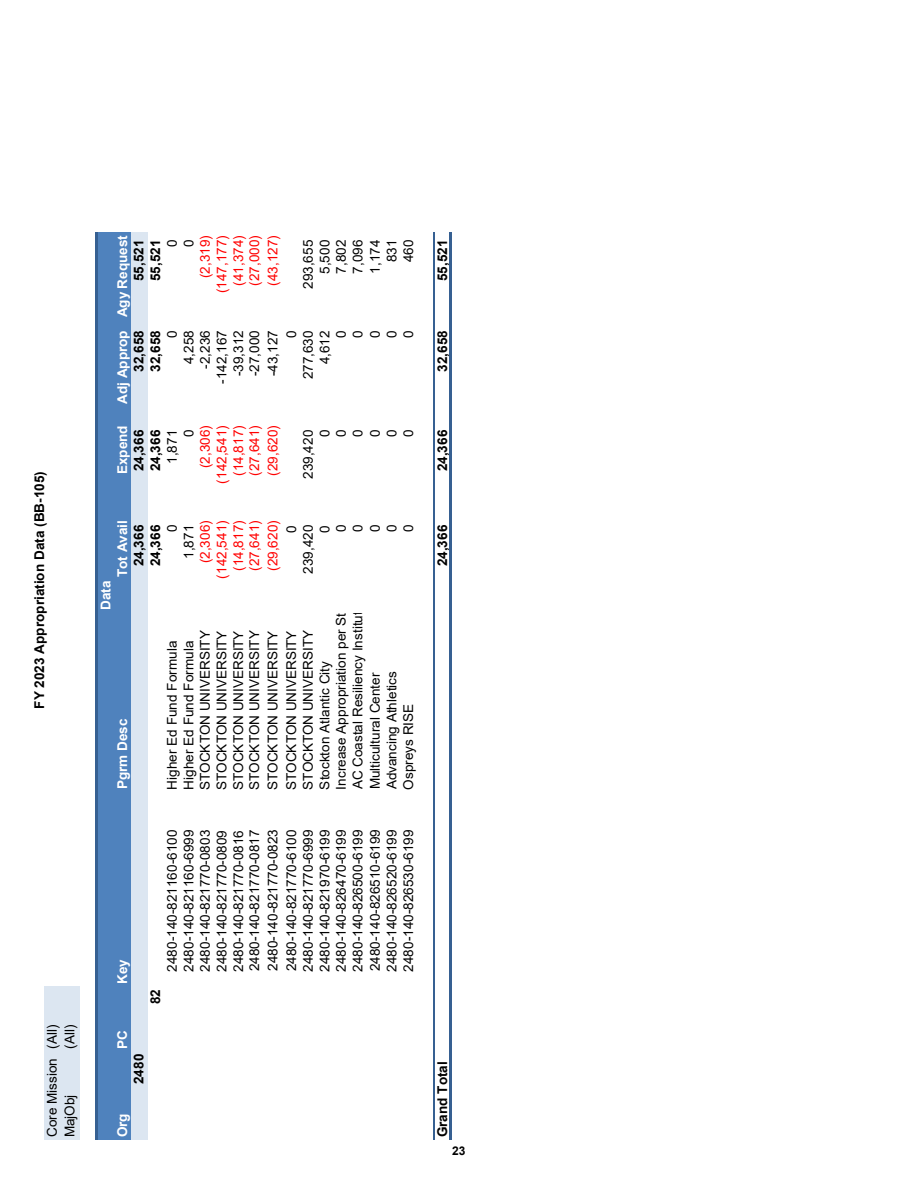
<style>
.page{position:relative;width:918px;height:1188px;background:#fff}
.page>*{position:absolute;margin:0;border:0;box-sizing:border-box;transform-origin:0 0}
.t1{font:13.5px/17.4px "Arial";color:#000}
.t2{font:13.5px "Arial";color:#f00}
.t3{font:700 13.5px "Arial";letter-spacing:.005em;color:#000}
.t4{font:700 13.5px "Arial";color:#fff}
.t5{font:700 12px "Arial";color:#000}
</style>
<div class="page">
<div style="left:44px;top:986px;width:35px;height:154px;background:#dce6f1"></div>
<div style="left:97px;top:233px;width:34px;height:907px;background:#4f82bd"></div>
<div style="left:131px;top:233px;width:16px;height:907px;background:#dce6f1"></div>
<hr style="left:95px;top:233px;width:3px;height:907px;background:#366092">
<hr style="left:434px;top:233px;width:1px;height:907px;background:#366092">
<hr style="left:449px;top:233px;width:3px;height:907px;background:#366092">
<p class="t3" style="left:30px;top:709px;width:239px;rotate:-90deg">FY 2023 Appropriation Data (BB-105)</p>
<p class="t1" style="left:43px;top:1137px;width:114px;rotate:-90deg">Core Mission (All)<br>MajObj</p>
<p class="t1" style="left:61px;top:1049px;width:26px;rotate:-90deg">(All)</p>
<p class="t4" style="left:115px;top:404px;width:170px;rotate:-90deg">Adj Approp Agy Request</p>
<p class="t2" style="left:247px;top:286px;width:52px;rotate:-90deg">(27,000)</p>
<p class="t2" style="left:265px;top:286px;width:52px;rotate:-90deg">(43,127)</p>
<p class="t2" style="left:198px;top:278px;width:45px;rotate:-90deg">(2,319)</p>
<p class="t2" style="left:214px;top:293px;width:60px;rotate:-90deg">(147,177)</p>
<p class="t2" style="left:231px;top:286px;width:52px;rotate:-90deg">(41,374)</p>
<p class="t1" style="left:349px;top:274px;width:35px;rotate:-90deg">7,096</p>
<p class="t1" style="left:400px;top:262px;width:24px;rotate:-90deg">460</p>
<p class="t1" style="left:367px;top:274px;width:35px;rotate:-90deg">1,174</p>
<p class="t1" style="left:163px;top:247px;width:9px;rotate:-90deg">0</p>
<p class="t1" style="left:180px;top:247px;width:9px;rotate:-90deg">0</p>
<p class="t1" style="left:299px;top:289px;width:51px;rotate:-90deg">293,655</p>
<p class="t1" style="left:333px;top:274px;width:35px;rotate:-90deg">7,802</p>
<p class="t1" style="left:316px;top:274px;width:35px;rotate:-90deg">5,500</p>
<p class="t3" style="left:131px;top:281px;width:43px;rotate:-90deg">55,521</p>
<p class="t3" style="left:148px;top:281px;width:43px;rotate:-90deg">55,521</p>
<p class="t1" style="left:383px;top:262px;width:24px;rotate:-90deg">831</p>
<p class="t1" style="left:264px;top:376px;width:48px;rotate:-90deg">-43,127</p>
<p class="t3" style="left:131px;top:372px;width:43px;rotate:-90deg">32,658</p>
<p class="t1" style="left:197px;top:369px;width:40px;rotate:-90deg">-2,236</p>
<p class="t1" style="left:213px;top:384px;width:55px;rotate:-90deg">-142,167</p>
<p class="t3" style="left:148px;top:372px;width:43px;rotate:-90deg">32,658</p>
<p class="t1" style="left:246px;top:376px;width:48px;rotate:-90deg">-27,000</p>
<p class="t1" style="left:333px;top:338px;width:9px;rotate:-90deg">0</p>
<p class="t1" style="left:349px;top:338px;width:9px;rotate:-90deg">0</p>
<p class="t1" style="left:400px;top:338px;width:9px;rotate:-90deg">0</p>
<p class="t1" style="left:180px;top:364px;width:35px;rotate:-90deg">4,258</p>
<p class="t1" style="left:367px;top:338px;width:9px;rotate:-90deg">0</p>
<p class="t1" style="left:383px;top:338px;width:9px;rotate:-90deg">0</p>
<p class="t1" style="left:163px;top:338px;width:9px;rotate:-90deg">0</p>
<p class="t1" style="left:230px;top:376px;width:48px;rotate:-90deg">-39,312</p>
<p class="t1" style="left:299px;top:379px;width:51px;rotate:-90deg">277,630</p>
<p class="t1" style="left:283px;top:338px;width:9px;rotate:-90deg">0</p>
<p class="t1" style="left:316px;top:364px;width:35px;rotate:-90deg">4,612</p>
<p class="t2" style="left:247px;top:476px;width:52px;rotate:-90deg">(27,641)</p>
<p class="t2" style="left:265px;top:476px;width:52px;rotate:-90deg">(29,620)</p>
<p class="t2" style="left:198px;top:468px;width:45px;rotate:-90deg">(2,306)</p>
<p class="t2" style="left:231px;top:476px;width:52px;rotate:-90deg">(14,817)</p>
<p class="t2" style="left:214px;top:484px;width:60px;rotate:-90deg">(142,541)</p>
<p class="t4" style="left:115px;top:474px;width:50px;rotate:-90deg">Expend</p>
<p class="t3" style="left:131px;top:471px;width:43px;rotate:-90deg">24,366</p>
<p class="t3" style="left:148px;top:471px;width:43px;rotate:-90deg">24,366</p>
<p class="t1" style="left:180px;top:437px;width:9px;rotate:-90deg">0</p>
<p class="t1" style="left:163px;top:464px;width:35px;rotate:-90deg">1,871</p>
<p class="t1" style="left:333px;top:437px;width:9px;rotate:-90deg">0</p>
<p class="t1" style="left:349px;top:437px;width:9px;rotate:-90deg">0</p>
<p class="t1" style="left:400px;top:437px;width:9px;rotate:-90deg">0</p>
<p class="t1" style="left:299px;top:479px;width:51px;rotate:-90deg">239,420</p>
<p class="t1" style="left:367px;top:437px;width:9px;rotate:-90deg">0</p>
<p class="t1" style="left:383px;top:437px;width:9px;rotate:-90deg">0</p>
<p class="t1" style="left:316px;top:437px;width:9px;rotate:-90deg">0</p>
<p class="t2" style="left:247px;top:571px;width:52px;rotate:-90deg">(27,641)</p>
<p class="t2" style="left:265px;top:571px;width:52px;rotate:-90deg">(29,620)</p>
<p class="t2" style="left:198px;top:563px;width:45px;rotate:-90deg">(2,306)</p>
<p class="t2" style="left:214px;top:579px;width:60px;rotate:-90deg">(142,541)</p>
<p class="t2" style="left:231px;top:571px;width:52px;rotate:-90deg">(14,817)</p>
<p class="t4" style="left:115px;top:577px;width:58px;rotate:-90deg">Tot Avail</p>
<p class="t3" style="left:131px;top:566px;width:43px;rotate:-90deg">24,366</p>
<p class="t3" style="left:148px;top:566px;width:43px;rotate:-90deg">24,366</p>
<p class="t1" style="left:299px;top:574px;width:51px;rotate:-90deg">239,420</p>
<p class="t1" style="left:333px;top:532px;width:9px;rotate:-90deg">0</p>
<p class="t1" style="left:349px;top:532px;width:9px;rotate:-90deg">0</p>
<p class="t1" style="left:400px;top:532px;width:9px;rotate:-90deg">0</p>
<p class="t1" style="left:163px;top:532px;width:9px;rotate:-90deg">0</p>
<p class="t1" style="left:367px;top:532px;width:9px;rotate:-90deg">0</p>
<p class="t1" style="left:383px;top:532px;width:9px;rotate:-90deg">0</p>
<p class="t1" style="left:316px;top:533px;width:9px;rotate:-90deg">0</p>
<p class="t1" style="left:283px;top:533px;width:9px;rotate:-90deg">0</p>
<p class="t1" style="left:180px;top:559px;width:35px;rotate:-90deg">1,871</p>
<p class="t4" style="left:98px;top:610px;width:31px;rotate:-90deg">Data</p>
<p class="t4" style="left:115px;top:789px;width:72px;rotate:-90deg">Pgrm Desc</p>
<p class="t1" style="left:246px;top:790px;width:161px;rotate:-90deg">STOCKTON UNIVERSITY</p>
<p class="t1" style="left:197px;top:790px;width:161px;rotate:-90deg">STOCKTON UNIVERSITY</p>
<p class="t1" style="left:213px;top:790px;width:161px;rotate:-90deg">STOCKTON UNIVERSITY</p>
<p class="t1" style="left:230px;top:790px;width:161px;rotate:-90deg">STOCKTON UNIVERSITY</p>
<p class="t1" style="left:180px;top:790px;width:150px;rotate:-90deg">Higher Ed Fund Formula</p>
<p class="t1" style="left:163px;top:790px;width:150px;rotate:-90deg">Higher Ed Fund Formula</p>
<p class="t1" style="left:264px;top:790px;width:161px;rotate:-90deg">STOCKTON UNIVERSITY</p>
<p class="t1" style="left:349px;top:789px;width:180px;rotate:-90deg">AC Coastal Resiliency Institut</p>
<p class="t1" style="left:333px;top:790px;width:178px;rotate:-90deg">Increase Appropriation per St</p>
<p class="t1" style="left:299px;top:790px;width:161px;rotate:-90deg">STOCKTON UNIVERSITY</p>
<p class="t1" style="left:283px;top:790px;width:161px;rotate:-90deg">STOCKTON UNIVERSITY</p>
<p class="t1" style="left:316px;top:790px;width:130px;rotate:-90deg">Stockton Atlantic City</p>
<p class="t1" style="left:383px;top:789px;width:120px;rotate:-90deg">Advancing Athletics</p>
<p class="t1" style="left:367px;top:789px;width:118px;rotate:-90deg">Multicultural Center</p>
<p class="t1" style="left:400px;top:790px;width:87px;rotate:-90deg">Ospreys RISE</p>
<p class="t4" style="left:115px;top:984px;width:26px;rotate:-90deg">Key</p>
<p class="t1" style="left:246px;top:971px;width:143px;rotate:-90deg">2480-140-821770-0817</p>
<p class="t1" style="left:180px;top:972px;width:143px;rotate:-90deg">2480-140-821160-6999</p>
<p class="t1" style="left:163px;top:972px;width:143px;rotate:-90deg">2480-140-821160-6100</p>
<p class="t1" style="left:197px;top:972px;width:143px;rotate:-90deg">2480-140-821770-0803</p>
<p class="t1" style="left:213px;top:972px;width:143px;rotate:-90deg">2480-140-821770-0809</p>
<p class="t1" style="left:230px;top:972px;width:143px;rotate:-90deg">2480-140-821770-0816</p>
<p class="t3" style="left:148px;top:1004px;width:17px;rotate:-90deg">82</p>
<p class="t1" style="left:264px;top:971px;width:143px;rotate:-90deg">2480-140-821770-0823</p>
<p class="t1" style="left:367px;top:971px;width:144px;rotate:-90deg">2480-140-826510-6199</p>
<p class="t1" style="left:383px;top:972px;width:143px;rotate:-90deg">2480-140-826520-6199</p>
<p class="t1" style="left:283px;top:971px;width:143px;rotate:-90deg">2480-140-821770-6100</p>
<p class="t1" style="left:316px;top:972px;width:143px;rotate:-90deg">2480-140-821970-6199</p>
<p class="t1" style="left:333px;top:972px;width:143px;rotate:-90deg">2480-140-826470-6199</p>
<p class="t1" style="left:349px;top:972px;width:143px;rotate:-90deg">2480-140-826500-6199</p>
<p class="t1" style="left:400px;top:972px;width:143px;rotate:-90deg">2480-140-826530-6199</p>
<p class="t1" style="left:299px;top:972px;width:143px;rotate:-90deg">2480-140-821770-6999</p>
<p class="t4" style="left:115px;top:1049px;width:20px;rotate:-90deg">PC</p>
<p class="t3" style="left:131px;top:1084px;width:32px;rotate:-90deg">2480</p>
<p class="t4" style="left:115px;top:1137px;width:25px;rotate:-90deg">Org</p>
<p class="t3" style="left:435px;top:281px;width:43px;rotate:-90deg">55,521</p>
<p class="t3" style="left:435px;top:372px;width:43px;rotate:-90deg">32,658</p>
<p class="t3" style="left:435px;top:471px;width:43px;rotate:-90deg">24,366</p>
<p class="t3" style="left:435px;top:566px;width:43px;rotate:-90deg">24,366</p>
<p class="t3" style="left:435px;top:1137px;width:77px;rotate:-90deg">Grand Total</p>
<p class="t5" style="left:452px;top:1143px;width:15px">23</p>
</div>
